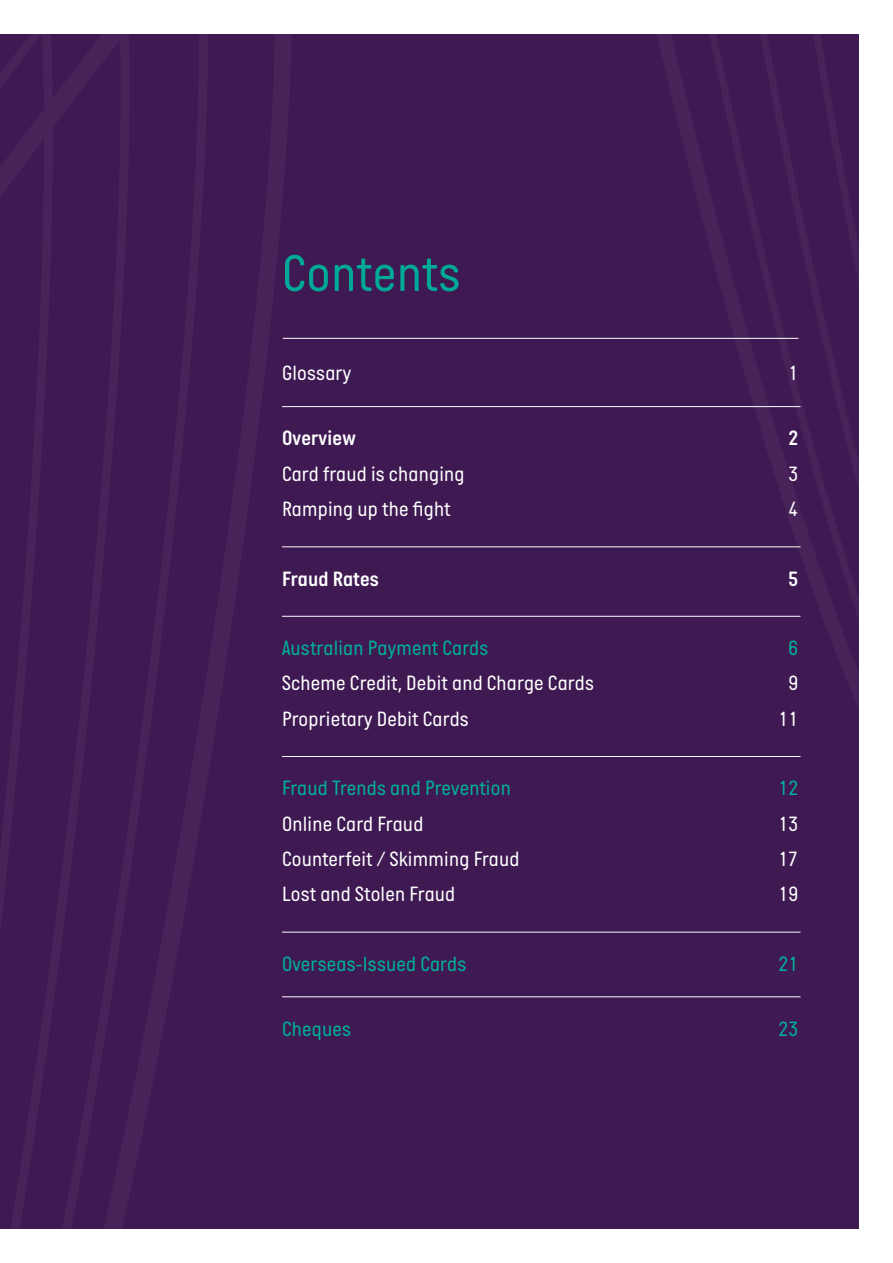
<style>
.page{position:relative;width:893px;height:1263px;background:#fff}
.page>*{position:absolute;margin:0;border:0;box-sizing:border-box;transform-origin:0 0}
.t1{font:52.8px "Italian Plate No 1";letter-spacing:.01em;color:#00a997}
.t2{font:21.15px "Italian Plate No 1";letter-spacing:.01em;color:#fff}
.t3{font:21.15px "Italian Plate No 1";letter-spacing:.01em;color:#01b09a}
.t4{font:600 21.15px "Italian Plate No 1";letter-spacing:.01em;color:#fff}
</style>
<div class="page">
<div style="left:0;top:34px;width:859px;height:1195px;background:#3e1952"></div>
<hr style="left:282px;top:406px;width:518px;height:1px;background:#fff">
<hr style="left:282px;top:546px;width:518px;height:1px;background:#fff">
<hr style="left:282px;top:616px;width:518px;height:1px;background:#fff">
<hr style="left:282px;top:756px;width:518px;height:1px;background:#fff">
<hr style="left:282px;top:932px;width:518px;height:1px;background:#fff">
<hr style="left:282px;top:996px;width:518px;height:1px;background:#fff">
<hr style="left:283px;top:338px;width:515px;height:1px;background:#fff">
<h1 class="t1" style="left:282px;top:245px;width:180px">Contents</h1>
<p class="t2" style="left:282px;top:362px;width:71px">Glossary</p>
<p class="t2" style="left:788px;top:362px;width:11px">1</p>
<p class="t4" style="left:282px;top:427px;width:75px">Overview</p>
<p class="t4" style="left:788px;top:427px;width:11px">2</p>
<p class="t2" style="left:282px;top:462px;width:184px">Card fraud is changing</p>
<p class="t2" style="left:788px;top:462px;width:11px">3</p>
<p class="t2" style="left:282px;top:497px;width:170px">Ramping up the fight</p>
<p class="t2" style="left:788px;top:497px;width:11px">4</p>
<p class="t4" style="left:282px;top:567px;width:98px">Fraud Rates</p>
<p class="t4" style="left:788px;top:567px;width:11px">5</p>
<p class="t3" style="left:282px;top:636px;width:208px">Australian Payment Cards</p>
<p class="t3" style="left:788px;top:636px;width:11px">6</p>
<p class="t2" style="left:282px;top:672px;width:313px">Scheme Credit, Debit and Charge Cards</p>
<p class="t2" style="left:788px;top:672px;width:11px">9</p>
<p class="t2" style="left:282px;top:707px;width:188px">Proprietary Debit Cards</p>
<p class="t2" style="left:778px;top:707px;width:21px">11</p>
<p class="t3" style="left:282px;top:777px;width:230px">Fraud Trends and Prevention</p>
<p class="t3" style="left:778px;top:777px;width:21px">12</p>
<p class="t2" style="left:282px;top:812px;width:143px">Online Card Fraud</p>
<p class="t2" style="left:778px;top:812px;width:21px">13</p>
<p class="t2" style="left:282px;top:847px;width:239px">Counterfeit / Skimming Fraud</p>
<p class="t2" style="left:778px;top:847px;width:21px">17</p>
<p class="t2" style="left:282px;top:883px;width:175px">Lost and Stolen Fraud</p>
<p class="t2" style="left:778px;top:883px;width:21px">19</p>
<p class="t3" style="left:282px;top:952px;width:186px">Overseas-Issued Cards</p>
<p class="t3" style="left:778px;top:952px;width:21px">21</p>
<p class="t3" style="left:282px;top:1017px;width:70px">Cheques</p>
<p class="t3" style="left:778px;top:1017px;width:21px">23</p>
</div>
